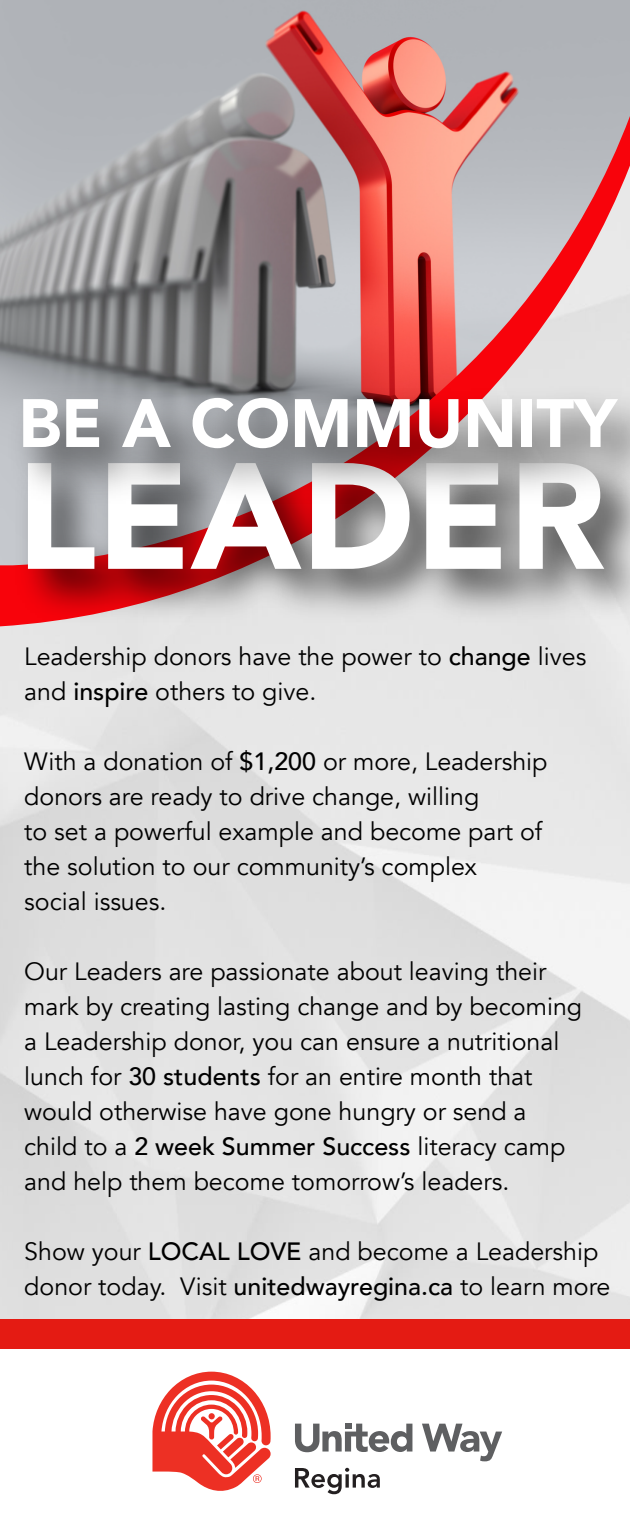
<style>
.page{position:relative;width:630px;height:1530px;background:#fff}
.page>*{position:absolute;margin:0;border:0;box-sizing:border-box;transform-origin:0 0}
.t1{font:900 149.25px "Avenir";color:#fff}
.t2{font:900 67.5px "Avenir";color:#fff}
.t3{font:25px/35px "Avenir";color:#000}
.s1{font-weight:500}
</style>
<div class="page">
<img style="left:0;top:0;width:630px;height:362px">
<div style="left:0;top:632px;width:630px;height:75px;background:#e6e6e6"></div>
<img style="left:0;top:362px;width:630px;height:270px">
<div style="left:0;top:1319px;width:630px;height:30px;background:#e41b13"></div>
<svg style="left:152px;top:1372px;width:119px;height:119px"></svg>
<svg style="left:422px;top:1424px;width:80px;height:37px"></svg>
<svg style="left:295px;top:1424px;width:117px;height:28px"></svg>
<svg style="left:295px;top:1468px;width:85px;height:26px"></svg>
<h2 class="t2" style="left:18px;top:366px;width:600px">BE A COMMUNITY</h2>
<h1 class="t1" style="left:16px;top:389px;width:591px">LEADER</h1>
<p class="t3" style="left:24px;top:639px;width:564px">Leadership donors have the power to <span class="s1">change</span> lives and <span class="s1">inspire</span> others to give.</p>
<p class="t3" style="left:24px;top:744px;width:525px">With a donation of <span class="s1">$1,200</span> or more, Leadership donors are ready to drive change, willing<br>to set a powerful example and become part of the solution to our community’s complex<br>social issues.</p>
<p class="t3" style="left:24px;top:954px;width:559px">Our Leaders are passionate about leaving their mark by creating lasting change and by becoming a Leadership donor, you can ensure a nutritional lunch for <span class="s1">30 students</span> for an entire month that would otherwise have gone hungry or send a child to a <span class="s1">2 week Summer Success</span> literacy camp and help them become tomorrow’s leaders.</p>
<p class="t3" style="left:24px;top:1234px;width:588px">Show your <span class="s1">LOCAL LOVE</span> and become a Leadership donor today. Visit <span class="s1">unitedwayregina.ca</span> to learn more</p>
</div>
